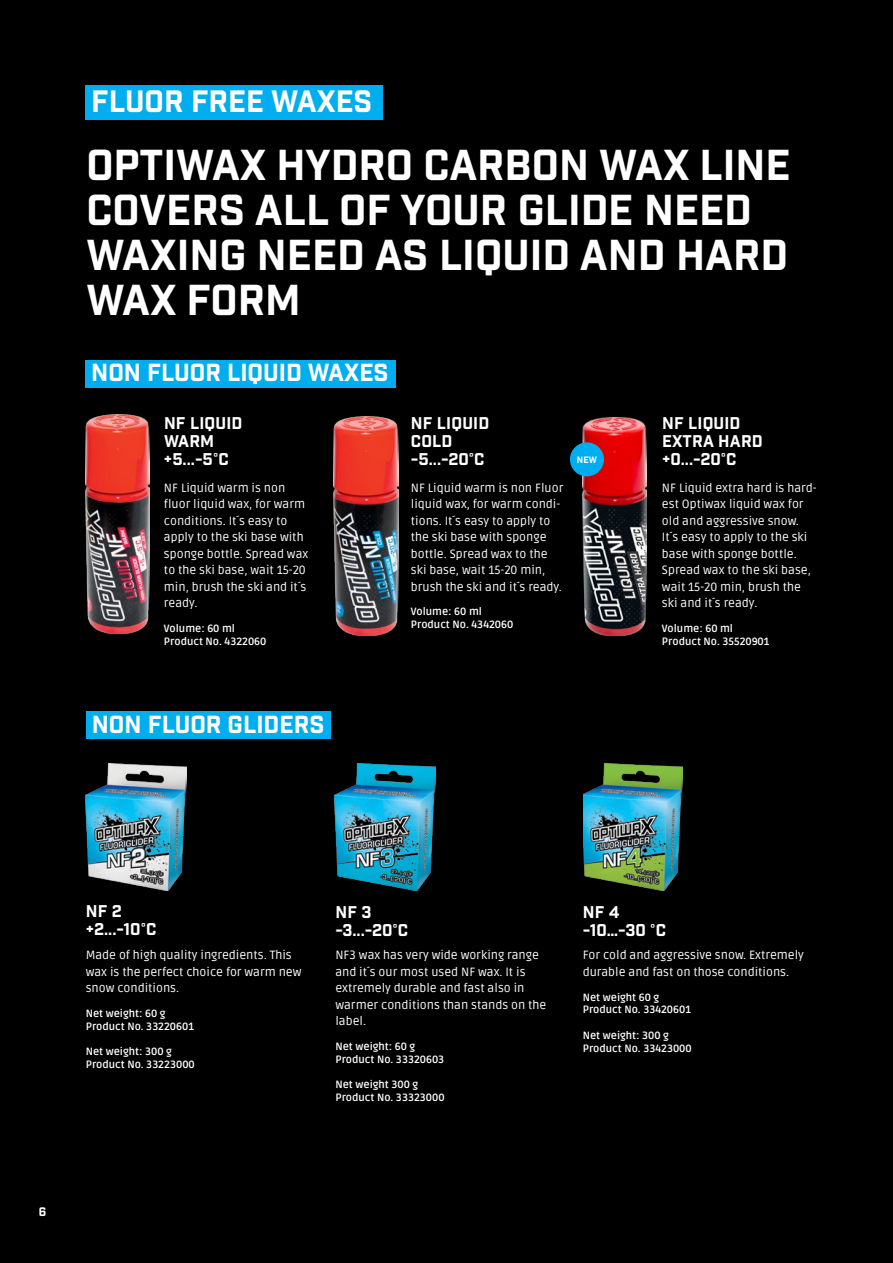
<style>
.page{position:relative;width:893px;height:1263px;background:#000}
.page>*{position:absolute;margin:0;border:0;box-sizing:border-box;transform-origin:0 0}
.t1{font:42px/45px "Industry Inc Base";color:#fff}
.t2{font:30px "Industry Inc Base";color:#fff}
.t3{font:24px "Industry Inc Base";color:#fff}
.t4{font:16.5px/18px "Industry Inc Base";letter-spacing:.01em;color:#fff}
.t5{font:12px/16.5px "Ruda";color:#fff}
.t6{font:12px "Industry Inc Base";color:#fff}
.t7{font:700 10.5px/12.8px "Ruda";color:#fff}
.t8{font:9px "Industry Inc Base";color:#fff}
</style>
<div class="page">
<div style="left:86px;top:712px;width:245px;height:27px;background:#00aeef"></div>
<div style="left:85px;top:85px;width:298px;height:34px;background:#00aeef"></div>
<img style="left:85px;top:763px;width:101px;height:128px">
<img style="left:334px;top:763px;width:101px;height:128px">
<img style="left:583px;top:763px;width:100px;height:128px">
<img style="left:334px;top:416px;width:64px;height:220px">
<img style="left:85px;top:414px;width:64px;height:220px">
<div style="left:85px;top:360px;width:311px;height:27px;background:#00aeef"></div>
<img style="left:583px;top:417px;width:63px;height:219px">
<div style="left:570px;top:442px;width:34px;height:34px;background:#00aeef;border-radius:50%"></div>
<h2 class="t2" style="left:91px;top:84px;width:19px">FLUOR</h2>
<h2 class="t2" style="left:191px;top:84px;width:19px">FREE</h2>
<h2 class="t2" style="left:271px;top:84px;width:23px">WAX</h2>
<h2 class="t2" style="left:336px;top:84px;width:38px">ES</h2>
<h1 class="t1" style="left:86px;top:145px;width:706px">OPTIWAX HYDRO CARBON WAX LIN E<br>COVERS ALL OF YOUR GLIDE N EED<br>WAXING N EED AS LIQUID AN D HARD<br>WAX FORM</h1>
<h3 class="t3" style="left:91px;top:358px;width:72px">NON FLUOR</h3>
<h3 class="t3" style="left:227px;top:358px;width:163px">LIQUID WAXES</h3>
<h3 class="t4" style="left:164px;top:415px;width:80px">NF LIQUID<br>WARM +5...-5°C</h3>
<h3 class="t4" style="left:411px;top:415px;width:80px">NF LIQUID<br>COLD -5...-20°C</h3>
<p class="t5" style="left:164px;top:479px;width:146px">NF Liquid warm is non fluor liquid wax, for warm conditions. It´s easy to apply to the ski base with sponge bottle. Spread wax to the ski base, wait 15-20 min, brush the ski and it´s ready.</p>
<p class="t7" style="left:164px;top:621px;width:104px">Volume: 60 ml<br>Product No. 4322060</p>
<p class="t5" style="left:411px;top:479px;width:154px">NF Liquid warm is non Fluor liquid wax, for warm condi&shy;tions. It´s easy to apply to the ski base with sponge bottle. Spread wax to the ski base, wait 15-20 min, brush the ski and it´s ready.</p>
<p class="t7" style="left:411px;top:605px;width:104px">Volume: 60 ml<br>Product No. 4342060</p>
<h3 class="t4" style="left:662px;top:415px;width:102px">NF LIQUID<br>EXTRA HARD</h3>
<p class="t8" style="left:577px;top:454px;width:14px">NEW</p>
<h3 class="t4" style="left:662px;top:451px;width:74px">+0...-20°C</h3>
<p class="t5" style="left:662px;top:479px;width:156px">NF Liquid extra hard is hard&shy;est Optiwax liquid wax for old and aggressive snow.<br>It´s easy to apply to the ski base with sponge bottle.<br>Spread wax to the ski base, wait 15-20 min, brush the ski and it´s ready.</p>
<p class="t7" style="left:662px;top:621px;width:109px">Volume: 60 ml<br>Product No. 35520901</p>
<h3 class="t3" style="left:92px;top:710px;width:72px">NON FLUOR</h3>
<h3 class="t3" style="left:228px;top:710px;width:15px">GLIDERS</h3>
<h3 class="t4" style="left:86px;top:903px;width:70px">NF 2 +2...-10°C</h3>
<h3 class="t4" style="left:335px;top:904px;width:73px">NF 3 -3...-20°C</h3>
<h3 class="t4" style="left:583px;top:904px;width:83px">NF 4 -10…-30 °C</h3>
<p class="t5" style="left:86px;top:946px;width:217px">Made of high quality ingredients. This wax is the perfect choice for warm new snow conditions.</p>
<p class="t7" style="left:86px;top:1006px;width:110px">Net weight: 60 g<br>Product No. 33220601</p>
<p class="t7" style="left:86px;top:1044px;width:111px">Net weight: 300 g<br>Product No. 33223000</p>
<p class="t5" style="left:335px;top:946px;width:213px">NF3 wax has very wide working range and it´s our most used NF wax. It is extremely durable and fast also in warmer conditions than stands on the label.</p>
<p class="t7" style="left:335px;top:1039px;width:110px">Net weight: 60 g<br>Product No. 33320603</p>
<p class="t7" style="left:335px;top:1078px;width:111px">Net weight 300 g<br>Product No. 33323000</p>
<p class="t5" style="left:583px;top:946px;width:223px">For cold and aggressive snow. Extremely durable and fast on those conditions.</p>
<p class="t7" style="left:583px;top:990px;width:110px">Net weight 60 g<br>Product No. 33420601</p>
<p class="t7" style="left:583px;top:1028px;width:110px">Net weight: 300 g<br>Product No. 33423000</p>
<p class="t6" style="left:39px;top:1204px;width:9px">6</p>
</div>
